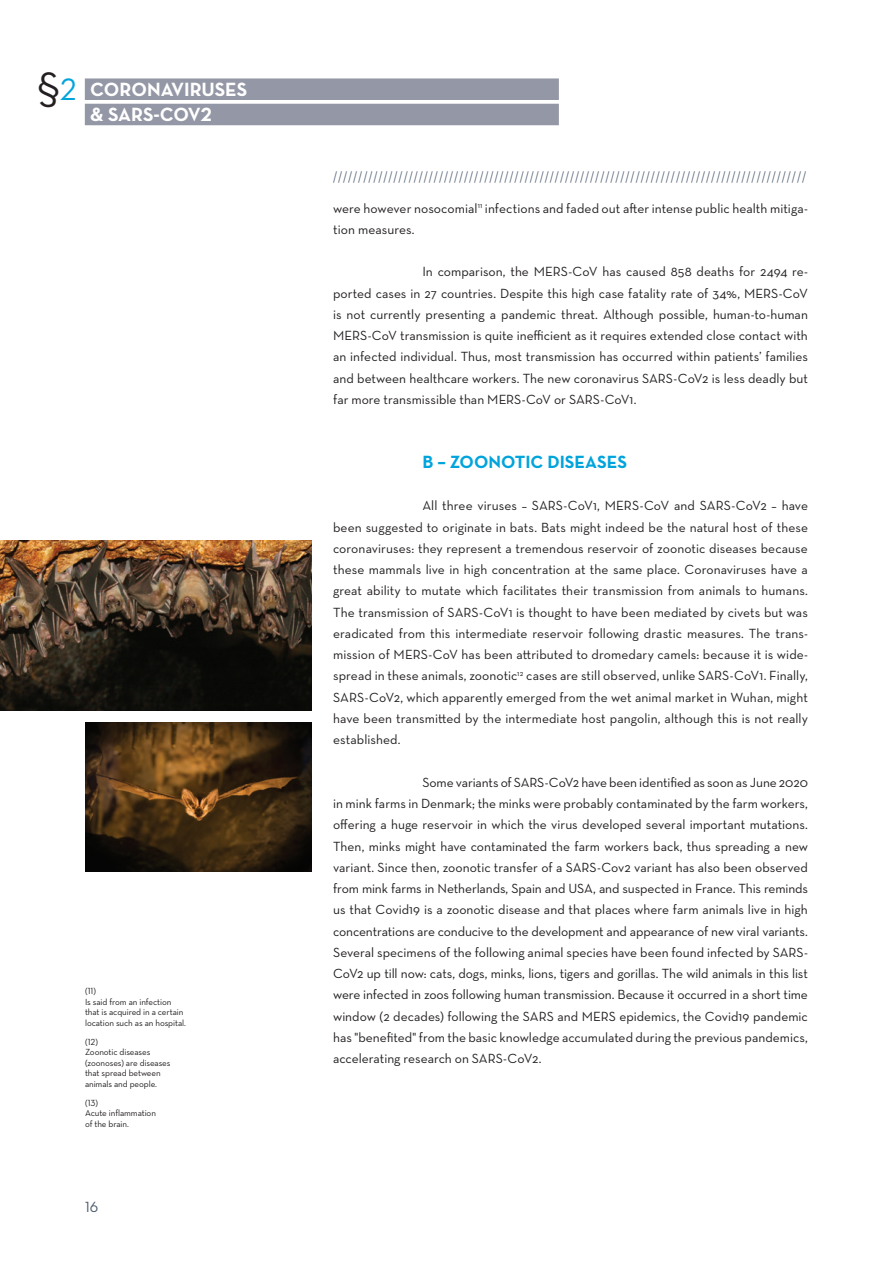
<style>
.page{position:relative;width:893px;height:1263px;background:#fff}
.page>*{position:absolute;margin:0;border:0;box-sizing:border-box;transform-origin:0 0}
.t1{font:40.5px "Neutraface Text";color:#231f20}
.t2{font:700 19.5px/25.2px "Neutraface Text";color:#fff}
.t3{font:700 18px "Neutraface Text";color:#00a4dc}
.t4{font:15px "Neutraface Text";color:#4a596e}
.t5{font:13.5px/21.3px "Neutraface Text";color:#231f20;text-align:justify}
.t6{font:13.5px "Neutraface Text";color:#4a596e;scale:.75 1}
.t7{font:9px/10.5px "Neutraface Text";letter-spacing:-.01em;color:#231f20}
.s1{font-size:31.5px;color:#00a4dc}
</style>
<div class="page">
<div style="left:85px;top:78px;width:474px;height:22px;background:#9497a5"></div>
<div style="left:85px;top:104px;width:474px;height:21px;background:#9497a5"></div>
<img style="left:0;top:540px;width:312px;height:170px">
<img style="left:85px;top:723px;width:227px;height:149px">
<h1 class="t1" style="left:37px;top:61px;width:41px">§<span class="s1">2</span></h1>
<h2 class="t2" style="left:90px;top:77px;width:159px">CORONAVIRUSES &amp; SARS-COV2</h2>
<p class="t7" style="left:85px;top:986px;width:102px">(11)<br>Is said from an infection that is acquired in a certain location such as an hospital.</p>
<p class="t7" style="left:85px;top:1036px;width:87px">(12)<br>Zoonotic diseases (zoonoses) are diseases that spread between animals and people.</p>
<p class="t7" style="left:85px;top:1097px;width:72px">(13)<br>Acute inflammation of the brain.</p>
<p class="t4" style="left:85px;top:1197px;width:15px">16</p>
<p class="t6" style="left:333px;top:168px;width:633px">//////////////////////////////////////////////////////////////////////////////////////////////</p>
<p class="t5" style="left:333px;top:197px;width:476px">were however nosocomial<sup>11</sup> infections and faded out after intense public health mitiga&shy;tion measures.</p>
<p class="t5" style="left:333px;top:261px;width:476px;text-indent:89px">In comparison, the MERS-CoV has caused 858 deaths for 2494 re&shy;ported cases in 27 countries. Despite this high case fatality rate of 34%, MERS-CoV is not currently presenting a pandemic threat. Although possible, human-to-human MERS-CoV transmission is quite inefficient as it requires extended close contact with an infected individual. Thus, most transmission has occurred within patients’ families and between healthcare workers. The new coronavirus SARS-CoV2 is less deadly but far more transmissible than MERS-CoV or SARS-CoV1.</p>
<h3 class="t3" style="left:422px;top:450px;width:206px">B – ZOONOTIC DISEASES</h3>
<p class="t5" style="left:333px;top:495px;width:476px;text-indent:89px">All three viruses – SARS-CoV1, MERS-CoV and SARS-CoV2 – have been suggested to originate in bats. Bats might indeed be the natural host of these coronaviruses: they represent a tremendous reservoir of zoonotic diseases because these mammals live in high concentration at the same place. Coronaviruses have a great ability to mutate which facilitates their transmission from animals to humans.<br>The transmission of SARS-CoV1 is thought to have been mediated by civets but was eradicated from this intermediate reservoir following drastic measures. The trans&shy;mission of MERS-CoV has been attributed to dromedary camels: because it is wide&shy;spread in these animals, zoonotic<sup>12</sup> cases are still observed, unlike SARS-CoV1. Finally, SARS-CoV2, which apparently emerged from the wet animal market in Wuhan, might have been transmitted by the intermediate host pangolin, although this is not really established.</p>
<p class="t5" style="left:333px;top:771px;width:476px;text-indent:89px">Some variants of SARS-CoV2 have been identified as soon as June 2020 in mink farms in Denmark; the minks were probably contaminated by the farm workers, offering a huge reservoir in which the virus developed several important mutations.<br>Then, minks might have contaminated the farm workers back, thus spreading a new variant. Since then, zoonotic transfer of a SARS-Cov2 variant has also been observed from mink farms in Netherlands, Spain and USA, and suspected in France. This reminds us that Covid19 is a zoonotic disease and that places where farm animals live in high concentrations are conducive to the development and appearance of new viral variants.<br>Several specimens of the following animal species have been found infected by SARS-CoV2 up till now: cats, dogs, minks, lions, tigers and gorillas. The wild animals in this list were infected in zoos following human transmission. Because it occurred in a short time window (2 decades) following the SARS and MERS epidemics, the Covid19 pandemic has "benefited" from the basic knowledge accumulated during the previous pandemics, accelerating research on SARS-CoV2.</p>
</div>
